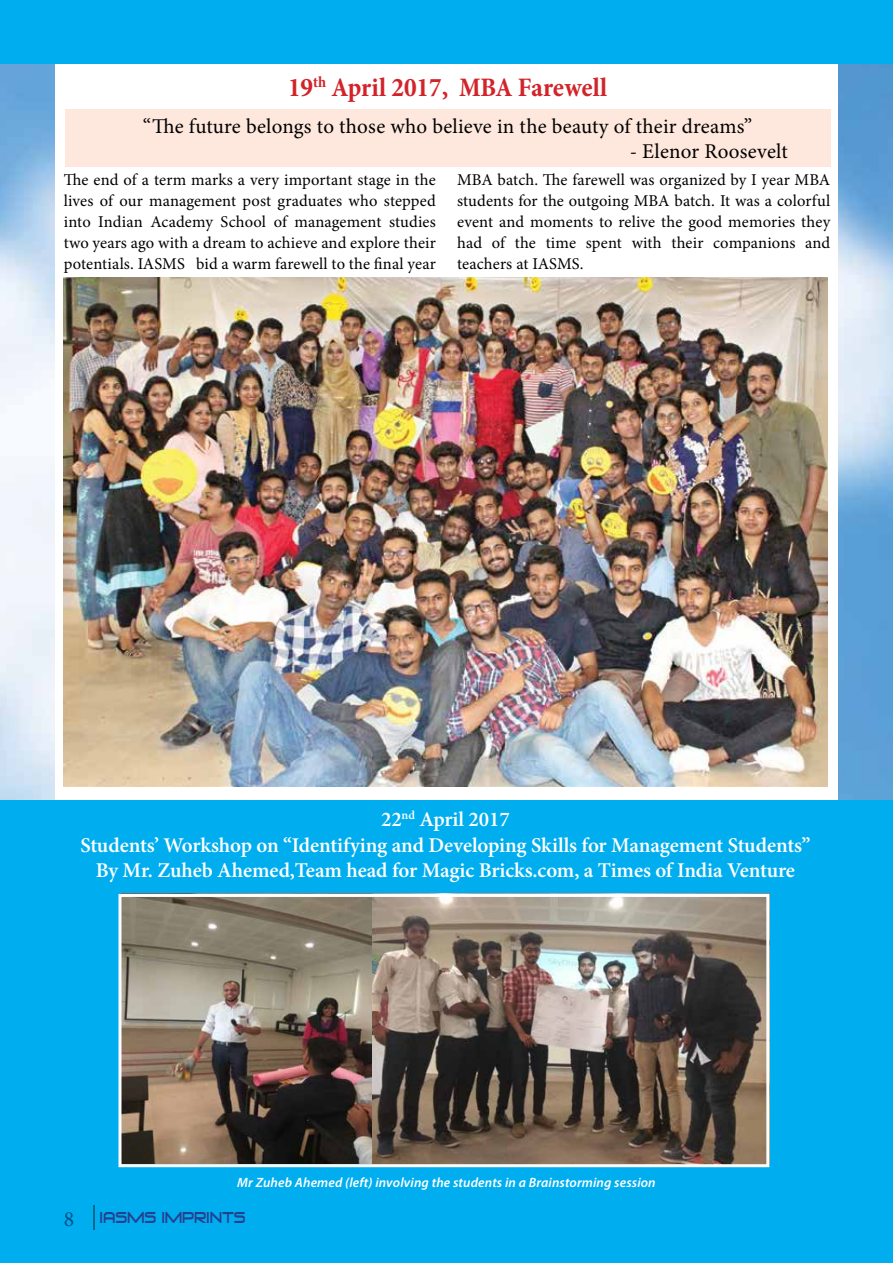
<style>
.page{position:relative;width:893px;height:1263px;background:#fff}
.page>*{position:absolute;margin:0;border:0;box-sizing:border-box;transform-origin:0 0}
.t1{font:700 condensed 27px "Minion Pro";color:#d2232a}
.t2{font:600 21px/25.2px "Minion Pro";letter-spacing:-.005em;color:#fff;text-align:center}
.t3{font:21px "Minion Pro";letter-spacing:.01em;color:#000}
.t4{font:16.5px/21px "Minion Pro";letter-spacing:.005em;color:#000;text-align:justify}
.t5{font:15px "Venus Rising";color:#25408f;scale:.8 1}
.t6{font:italic 600 13.5px "Myriad Pro";letter-spacing:.01em;color:#fff}
.s1{font-family:"Minion Pro";font-size:21.75px;color:#004e8a}
</style>
<div class="page">
<img style="left:0;top:64px;width:893px;height:737px">
<div style="left:55px;top:62px;width:783px;height:1143px;background:#fff"></div>
<div style="left:0;top:801px;width:893px;height:462px;background:#00aeef"></div>
<svg style="left:93px;top:1205px;width:1px;height:25px"></svg>
<div style="left:0;top:0;width:893px;height:64px;background:#00aeef"></div>
<hr style="left:892px;top:0;width:1px;height:64px;background:#a6ce39">
<div style="left:65px;top:109px;width:765px;height:57px;background:#fee7dc"></div>
<img style="left:64px;top:278px;width:763px;height:508px">
<img style="left:122px;top:898px;width:643px;height:265px">
<div style="left:118px;top:894px;width:651px;height:273px;border:3px solid #fff"></div>
<h1 class="t1" style="left:288px;top:69px;width:321px">19<sup>th</sup> April 2017, MBA Farewell</h1>
<p class="t3" style="left:143px;top:112px;width:611px">“The future belongs to those who believe in the beauty of their dreams”</p>
<p class="t3" style="left:630px;top:137px;width:160px">- Elenor Roosevelt</p>
<p class="t4" style="left:457px;top:169px;width:375px">MBA batch. The farewell was organized by I year MBA students for the outgoing MBA batch. It was a colorful event and moments to relive the good memories they had of the time spent with their companions and teachers at IASMS.</p>
<p class="t4" style="left:64px;top:169px;width:374px">The end of a term marks a very important stage in the lives of our management post graduates who stepped into Indian Academy School of management studies two years ago with a dream to achieve and explore their potentials. IASMS bid a warm farewell to the final year</p>
<p class="t2" style="left:81px;top:807px;width:731px">22<sup>nd</sup> April 2017<br>Students’ Workshop on “Identifying and Developing Skills for Management Students”<br>By Mr. Zuheb Ahemed,Team head for Magic Bricks.com, a Times of India Venture</p>
<p class="t6" style="left:237px;top:1174px;width:420px">Mr Zuheb Ahemed (left) involving the students in a Brainstorming session</p>
<p class="t5" style="left:64px;top:1209px;width:228px"><span class="s1">8</span> IASMS IMPRINTS</p>
</div>
